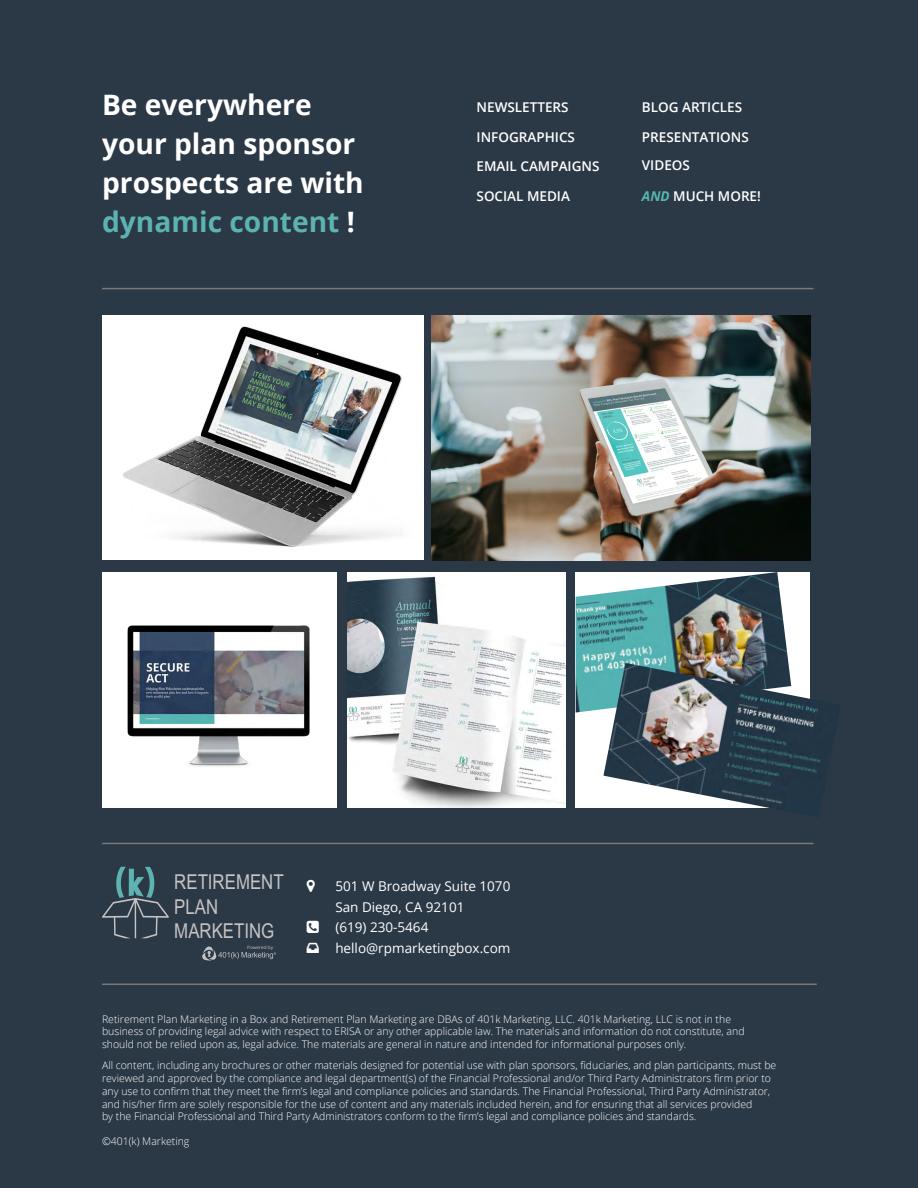
<style>
.page{position:relative;width:918px;height:1188px;background:#fff}
.page>*{position:absolute;margin:0;border:0;box-sizing:border-box;transform-origin:0 0}
.t1{font:700 28.2px/39px "Open Sans";color:#fff}
.t2{font:20.55px/24.6px "Arial Narrow";color:#c6c3c2}
.t3{font:600 13.5px "Open Sans";color:#fff}
.t4{font:13.5px/20.5px "Open Sans";color:#fff}
.t5{font:300 10.5px/12.8px "Open Sans";color:#fff}
.t6{font:4.5px "Open Sans";color:#c6c3c2;scale:1.04 1}
.s1{color:#5cb3b1}
.s2{font-weight:700;font-style:italic;color:#57b6b2}
</style>
<div class="page">
<div style="left:0;top:0;width:917px;height:1188px;background:#2b3846"></div>
<svg style="left:102px;top:867px;width:67px;height:71px"></svg>
<svg style="left:202px;top:946px;width:74px;height:15px"></svg>
<hr style="left:102px;top:843px;width:712px;height:1px;background:#797979">
<hr style="left:102px;top:288px;width:712px;height:1px;background:#797979">
<hr style="left:102px;top:984px;width:715px;height:1px;background:#797979">
<img style="left:347px;top:572px;width:219px;height:236px">
<img style="left:102px;top:316px;width:321px;height:244px">
<div style="left:102px;top:572px;width:235px;height:236px;background:#fff"></div>
<img style="left:127px;top:625px;width:183px;height:142px">
<img style="left:432px;top:316px;width:378px;height:244px">
<div style="left:576px;top:572px;width:234px;height:236px;background:#fff"></div>
<img style="left:576px;top:572px;width:213px;height:141px">
<img style="left:603px;top:663px;width:227px;height:145px">
<h1 class="t1" style="left:102px;top:84px;width:263px">Be everywhere your plan sponsor prospects are with <span class="s1">dynamic content</span> !</h1>
<p class="t3" style="left:477px;top:98px;width:94px">NEWSLETTERS</p>
<p class="t3" style="left:642px;top:98px;width:102px">BLOG ARTICLES</p>
<p class="t3" style="left:477px;top:128px;width:100px">INFOGRAPHICS</p>
<p class="t3" style="left:642px;top:127px;width:108px">PRESENTATIONS</p>
<p class="t3" style="left:477px;top:157px;width:124px">EMAIL CAMPAIGNS</p>
<p class="t3" style="left:642px;top:156px;width:50px">VIDEOS</p>
<p class="t3" style="left:477px;top:187px;width:95px">SOCIAL MEDIA</p>
<p class="t3" style="left:642px;top:187px;width:120px"><span class="s2">AND</span> MUCH MORE!</p>
<h2 class="t2" style="left:174px;top:869px;width:111px">RETIREMENT<br>PLAN<br>MARKETING</h2>
<p class="t6" style="left:247px;top:944px;width:26px">Powered by</p>
<p class="t4" style="left:335px;top:876px;width:177px">501 W Broadway Suite 1070<br>San Diego, CA 92101<br>(619) 230-5464 hello@rpmarketingbox.com</p>
<p class="t5" style="left:102px;top:1012px;width:644px">Retirement Plan Marketing in a Box and Retirement Plan Marketing are DBAs of 401k Marketing, LLC. 401k Marketing, LLC is not in the business of providing legal advice with respect to ERISA or any other applicable law. The materials and information do not constitute, and should not be relied upon as, legal advice. The materials are general in nature and intended for informational purposes only.</p>
<p class="t5" style="left:102px;top:1059px;width:676px">All content, including any brochures or other materials designed for potential use with plan sponsors, fiduciaries, and plan participants, must be reviewed and approved by the compliance and legal department(s) of the Financial Professional and/or Third Party Administrators firm prior to any use to confirm that they meet the firm’s legal and compliance policies and standards. The Financial Professional, Third Party Administrator, and his/her firm are solely responsible for the use of content and any materials included herein, and for ensuring that all services provided<br>by the Financial Professional and Third Party Administrators conform to the firm’s legal and compliance policies and standards.</p>
<p class="t5" style="left:102px;top:1135px;width:89px">©401(k) Marketing</p>
</div>
